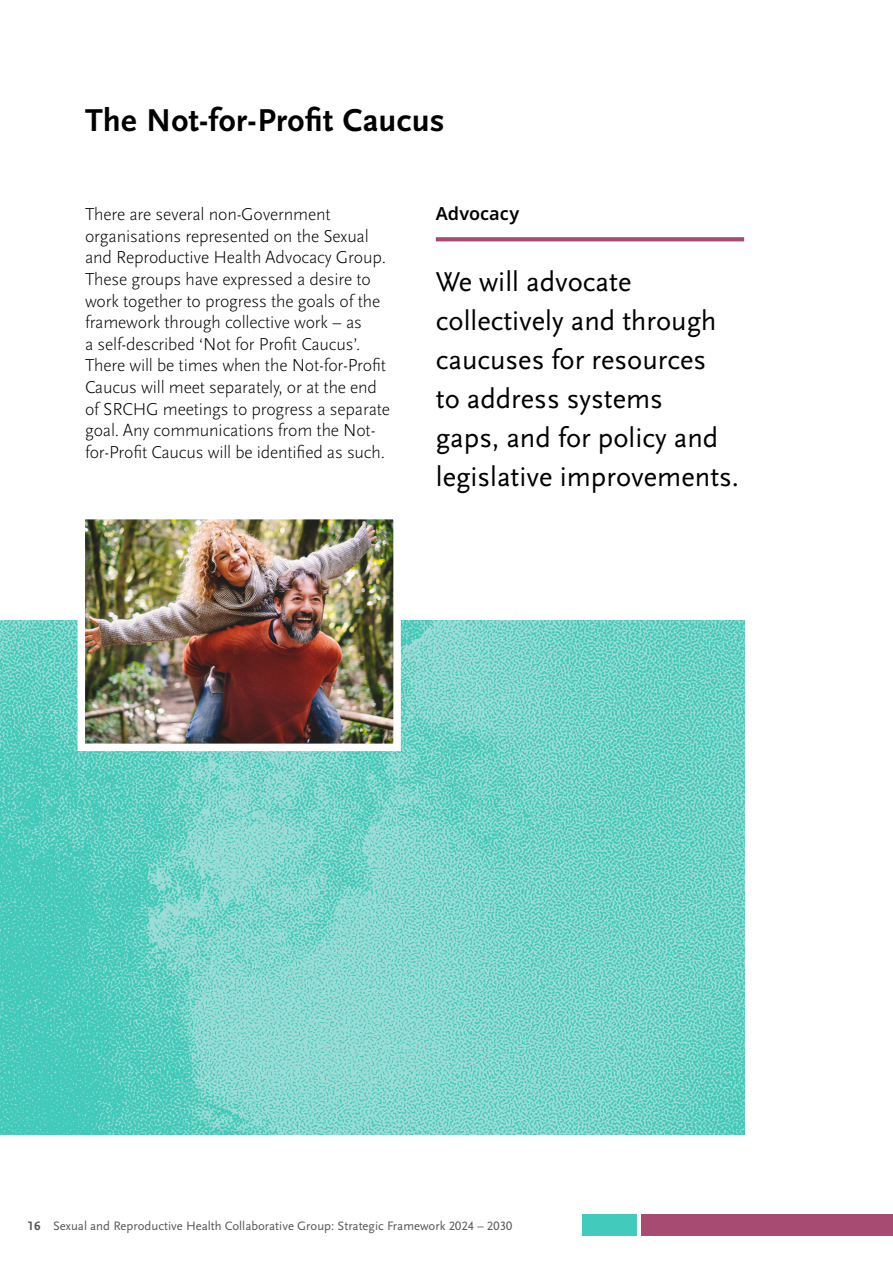
<style>
.page{position:relative;width:893px;height:1263px;background:#fff}
.page>*{position:absolute;margin:0;border:0;box-sizing:border-box;transform-origin:0 0}
.t1{font:700 33px "Scala Sans OT";letter-spacing:.01em;color:#000}
.t2{font:28.5px/39px "Scala Sans OT";color:#000}
.t3{font:300 18px/21.6px "Scala Sans OT";letter-spacing:-.01em;color:#000}
.t4{font:600 18px "Noto Sans";color:#000}
.t5{font:12.75px "Scala Sans OT";color:#575756}
.s1{font-weight:700}
</style>
<div class="page">
<div style="left:641px;top:1214px;width:252px;height:21px;background:#a84b72"></div>
<div style="left:583px;top:1214px;width:54px;height:21px;background:#42cabc"></div>
<img style="left:0;top:621px;width:744px;height:514px">
<svg style="left:436px;top:237px;width:308px;height:4px"></svg>
<img style="left:74px;top:519px;width:331px;height:236px">
<h2 class="t1" style="left:85px;top:101px;width:361px">The Not-for-Profit Caucus</h2>
<p class="t3" style="left:85px;top:204px;width:307px">There are several non-Government organisations represented on the Sexual and Reproductive Health Advocacy Group.<br>These groups have expressed a desire to work together to progress the goals of the framework through collective work – as<br>a self-described ‘Not for Profit Caucus’.<br>There will be times when the Not-for-Profit Caucus will meet separately, or at the end of SRCHG meetings to progress a separate goal. Any communications from the Not&shy;for-Profit Caucus will be identified as such.</p>
<h3 class="t4" style="left:436px;top:203px;width:85px">Advocacy</h3>
<p class="t2" style="left:436px;top:263px;width:305px">We will advocate collectively and through caucuses for resources<br>to address systems<br>gaps, and for policy and legislative improvements.</p>
<p class="t5" style="left:28px;top:1219px;width:486px"><span class="s1">16</span> Sexual and Reproductive Health Collaborative Group: Strategic Framework 2024 – 2030</p>
</div>
